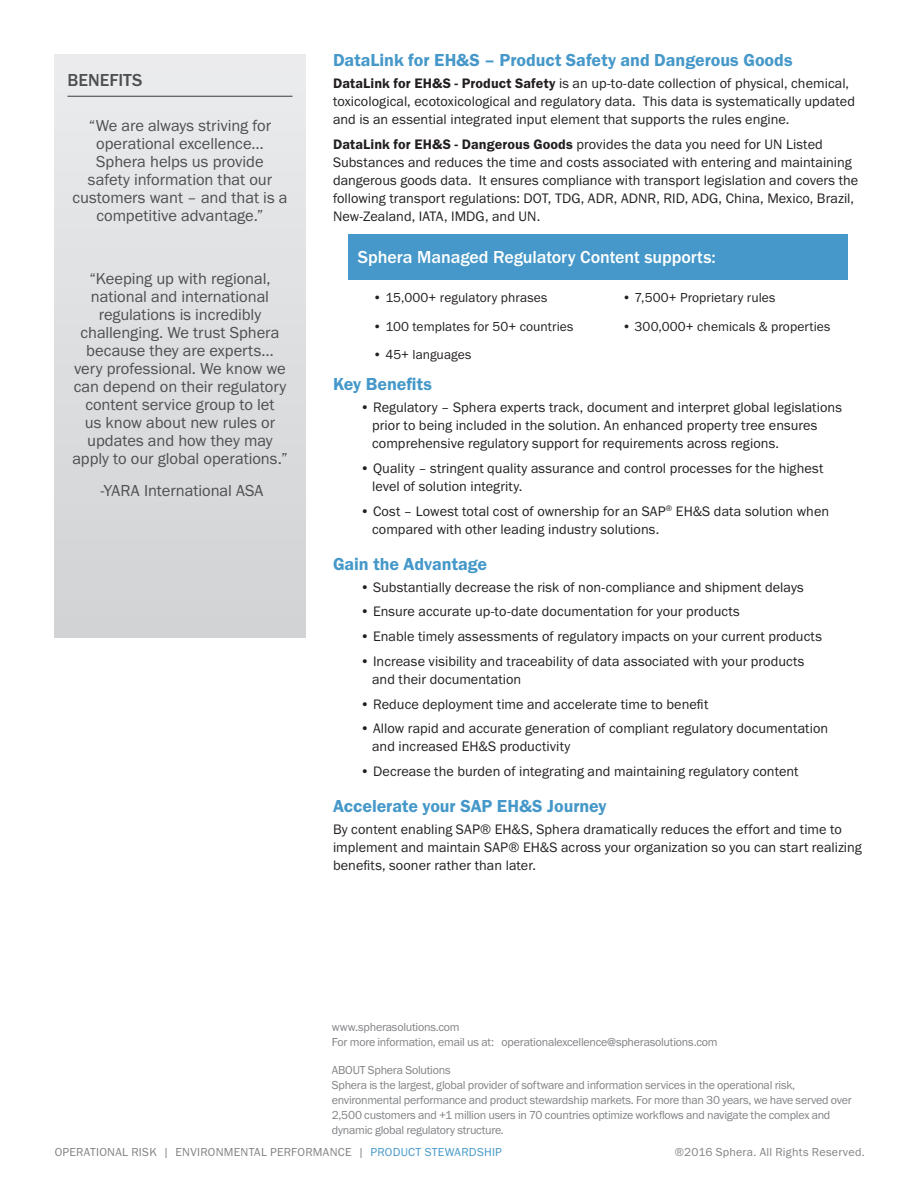
<style>
.page{position:relative;width:918px;height:1188px;background:#fff}
.page>*{position:absolute;margin:0;border:0;box-sizing:border-box;transform-origin:0 0}
.Subhead{font:18px "Franklin Gothic URW Dem";letter-spacing:-.005em;color:#4598c9}
.t1{font:500 18px "Franklin Gothic URW";letter-spacing:-.005em;color:#fff}
.Sidebar_header{font:500 18px "Franklin Gothic URW";color:#4e4f50}
.Sidebar_bullets{font:16.5px/18px "Franklin Gothic URW Boo";letter-spacing:-.005em;color:#4e4f50;text-align:center}
.Body{font:14.25px/18px "Franklin Gothic URW Boo";letter-spacing:.005em;color:#231f20}
.t2{font:13.5px "Franklin Gothic URW Boo";letter-spacing:.005em;color:#231f20}
.Footnotes{font:12px/15px "Franklin Gothic URW Boo";letter-spacing:-.02em;color:#808285}
.Footnotes-2{font:12px "Franklin Gothic URW Boo";letter-spacing:.02em;color:#808285}
.s1{font-family:"Franklin Gothic URW Dem"}
.s2{color:#4598c9}
</style>
<div class="page">
<div style="left:54px;top:54px;width:252px;height:584px;background:linear-gradient(to right,#dedfe1,#dedfe1)"></div>
<hr style="left:68px;top:96px;width:224px;height:1px;background:#4e4f50">
<div style="left:349px;top:235px;width:499px;height:45px;background:#4598c9"></div>
<p class="Sidebar_header" style="left:68px;top:69px;width:77px">BENEFITS</p>
<p class="Sidebar_bullets" style="left:72px;top:116px;width:217px">“We are always striving for operational excellence…<br>Sphera helps us provide<br>safety information that our customers want – and that is a competitive advantage.”</p>
<p class="Sidebar_bullets" style="left:72px;top:269px;width:217px">“Keeping up with regional, national and international regulations is incredibly challenging. We trust Sphera because they are experts… very professional. We know we can depend on their regulatory content service group to let<br>us know about new rules or updates and how they may apply to our global operations.”</p>
<p class="Sidebar_bullets" style="left:100px;top:481px;width:165px">-YARA International ASA</p>
<p class="Subhead" style="left:333px;top:49px;width:461px">DataLink for EH&amp;S – Product Safety and Dangerous Goods</p>
<p class="Body" style="left:333px;top:74px;width:524px"><span class="s1">DataLink for EH&amp;S - Product Safety</span> is an up-to-date collection of physical, chemical, toxicological, ecotoxicological and regulatory data. This data is systematically updated and is an essential integrated input element that supports the rules engine.</p>
<p class="Body" style="left:333px;top:135px;width:527px"><span class="s1">DataLink for EH&amp;S - Dangerous Goods</span> provides the data you need for UN Listed Substances and reduces the time and costs associated with entering and maintaining dangerous goods data. It ensures compliance with transport legislation and covers the following transport regulations: DOT, TDG, ADR, ADNR, RID, ADG, China, Mexico, Brazil, New-Zealand, IATA, IMDG, and UN.</p>
<p class="t1" style="left:358px;top:246px;width:359px">Sphera Managed Regulatory Content supports:</p>
<p class="t2" style="left:373px;top:289px;width:176px">• 15,000+ regulatory phrases</p>
<p class="t2" style="left:373px;top:318px;width:202px">• 100 templates for 50+ countries</p>
<p class="t2" style="left:373px;top:346px;width:100px">• 45+ languages</p>
<p class="t2" style="left:622px;top:289px;width:155px">• 7,500+ Proprietary rules</p>
<p class="t2" style="left:622px;top:318px;width:210px">• 300,000+ chemicals &amp; properties</p>
<p class="Subhead" style="left:333px;top:373px;width:100px">Key Benefits</p>
<p class="Body" style="left:372px;top:398px;width:471px;text-indent:-12px">• Regulatory – Sphera experts track, document and interpret global legislations prior to being included in the solution. An enhanced property tree ensures comprehensive regulatory support for requirements across regions.</p>
<p class="Body" style="left:372px;top:459px;width:453px;text-indent:-12px">• Quality – stringent quality assurance and control processes for the highest level of solution integrity.</p>
<p class="Body" style="left:372px;top:502px;width:459px;text-indent:-12px">• Cost – Lowest total cost of ownership for an SAP<sup>®</sup> EH&amp;S data solution when compared with other leading industry solutions.</p>
<p class="Subhead" style="left:333px;top:552px;width:156px">Gain the Advantage</p>
<p class="Body" style="left:360px;top:578px;width:445px">• Substantially decrease the risk of non-compliance and shipment delays</p>
<p class="Body" style="left:360px;top:602px;width:381px">• Ensure accurate up-to-date documentation for your products</p>
<p class="Body" style="left:360px;top:627px;width:464px">• Enable timely assessments of regulatory impacts on your current products</p>
<p class="Body" style="left:372px;top:652px;width:434px;text-indent:-12px">• Increase visibility and traceability of data associated with your products and their documentation</p>
<p class="Body" style="left:360px;top:695px;width:350px">• Reduce deployment time and accelerate time to benefit</p>
<p class="Body" style="left:372px;top:719px;width:457px;text-indent:-12px">• Allow rapid and accurate generation of compliant regulatory documentation and increased EH&amp;S productivity</p>
<p class="Body" style="left:360px;top:762px;width:440px">• Decrease the burden of integrating and maintaining regulatory content</p>
<p class="Subhead" style="left:333px;top:795px;width:275px">Accelerate your SAP EH&amp;S Journey</p>
<p class="Body" style="left:333px;top:820px;width:530px">By content enabling SAP® EH&amp;S, Sphera dramatically reduces the effort and time to implement and maintain SAP® EH&amp;S across your organization so you can start realizing benefits, sooner rather than later.</p>
<p class="Footnotes" style="left:332px;top:1019px;width:387px">www.spherasolutions.com<br>For more information, email us at: operationalexcellence@spherasolutions.com</p>
<p class="Footnotes" style="left:332px;top:1062px;width:521px">ABOUT Sphera Solutions<br>Sphera is the largest, global provider of software and information services in the operational risk, environmental performance and product stewardship markets. For more than 30 years, we have served over 2,500 customers and +1 million users in 70 countries optimize workflows and navigate the complex and dynamic global regulatory structure.</p>
<p class="Footnotes-2" style="left:55px;top:1144px;width:449px">OPERATIONAL RISK | ENVIRONMENTAL PERFORMANCE | <span class="s2">PRODUCT STEWARDSHIP</span></p>
<p class="Footnotes-2" style="left:675px;top:1144px;width:191px">®2016 Sphera. All Rights Reserved.</p>
</div>
